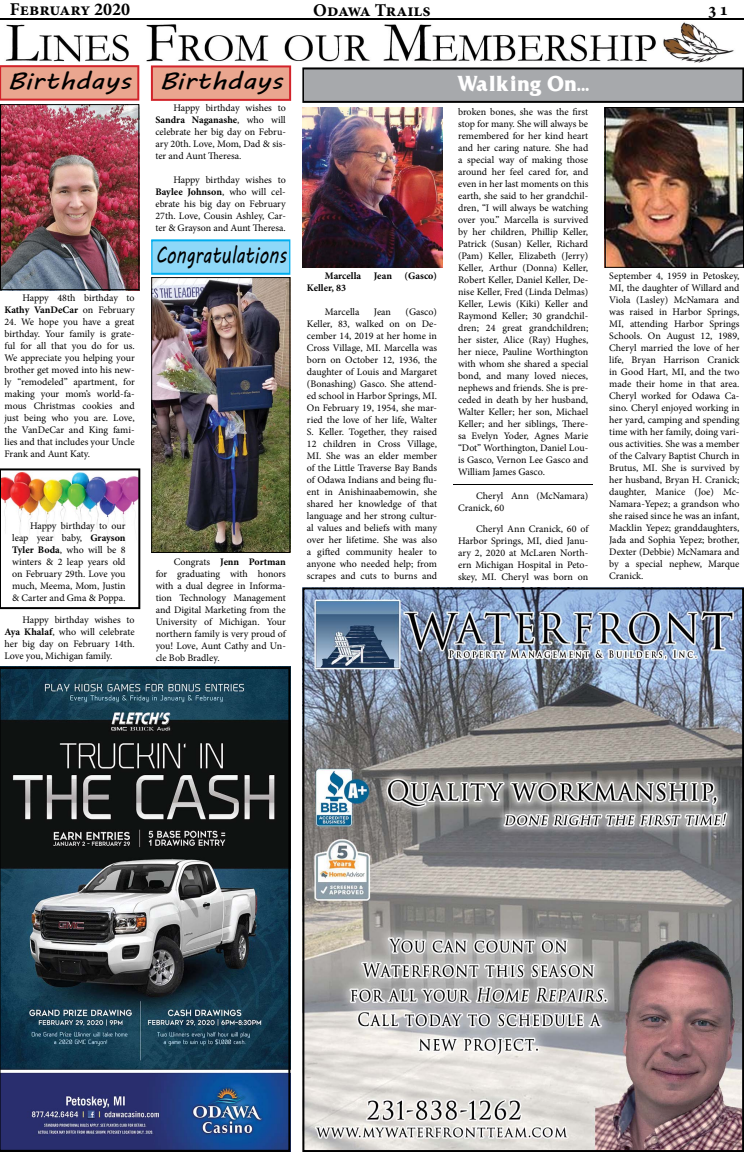
<style>
.page{position:relative;width:744px;height:1152px;background:#fff}
.page>*{position:absolute;margin:0;border:0;box-sizing:border-box;transform-origin:0 0}
.t1{font:24px "MV Boli";color:#000;scale:1.18 1}
.t2{font:24px "MV Boli";color:#000;scale:.76 1}
.t3{font:700 20px "Friz Quadrata";letter-spacing:-.01em;color:#fff;scale:.93 1}
.t4{font:700 18px "Minion Pro";color:#000}
.t5{font:10px/12px "Minion Pro";color:#000;text-align:justify}
.t6{font:700 10px "Minion Pro";color:#000}
.s1{font-weight:700}
</style>
<div class="page">
<hr style="left:0;top:18px;width:744px;height:2px;background:#000">
<img style="left:0;top:468px;width:140px;height:141px">
<img style="left:5px;top:22px;width:729px;height:41px">
<img style="left:302px;top:588px;width:442px;height:564px">
<img style="left:0;top:65px;width:139px;height:225px">
<img style="left:302px;top:67px;width:442px;height:201px">
<hr style="left:454px;top:484px;width:139px;height:2px;background:#000">
<img style="left:151px;top:277px;width:139px;height:276px">
<svg style="left:151px;top:239px;width:139px;height:36px"></svg>
<svg style="left:151px;top:65px;width:140px;height:36px"></svg>
<svg style="left:0;top:667px;width:290px;height:485px"></svg>
<h3 class="t4" style="left:10px;top:3px;width:122px">February 2020</h3>
<h3 class="t4" style="left:313px;top:4px;width:119px">Odawa Trails</h3>
<h3 class="t4" style="left:708px;top:2px;width:22px">31</h3>
<h1 class="t1" style="left:8px;top:70px;width:106px">Birthdays</h1>
<p class="t5" style="left:4px;top:293px;width:132px;text-align:right">Happy 48th birthday to<br><span class="s1">Kathy VanDeCar</span> on February</p>
<p class="t5" style="left:5px;top:317px;width:132px">24. We hope you have a great birthday. Your family is grate&shy;ful for all that you do for us.<br>We appreciate you helping your brother get moved into his new&shy;ly “remodeled” apartment, for making your mom’s world-fa&shy;mous Christmas cookies and just being who you are. Love, the VanDeCar and King fami&shy;lies and that includes your Uncle Frank and Aunt Katy.</p>
<p class="t5" style="left:12px;top:520px;width:115px;text-indent:18px">Happy birthday to our leap year baby, <span class="s1">Grayson Tyler Boda</span>, who will be 8 winters &amp; 2 leap years old on February 29th. Love you much, Meema, Mom, Justin &amp; Carter and Gma &amp; Poppa.</p>
<p class="t5" style="left:4px;top:615px;width:132px;text-indent:18px">Happy birthday wishes to <span class="s1">Aya Khalaf</span>, who will celebrate her big day on February 14th.<br>Love you, Michigan family.</p>
<h1 class="t1" style="left:159px;top:70px;width:106px">Birthdays</h1>
<p class="t5" style="left:155px;top:103px;width:132px;text-indent:18px">Happy birthday wishes to <span class="s1">Sandra Naganashe</span>, who will celebrate her big day on Febru&shy;ary 20th. Love, Mom, Dad &amp; sis&shy;ter and Aunt Theresa.</p>
<p class="t5" style="left:155px;top:175px;width:132px;text-indent:18px">Happy birthday wishes to <span class="s1">Baylee Johnson</span>, who will cel&shy;ebrate his big day on February 27th. Love, Cousin Ashley, Car&shy;ter &amp; Grayson and Aunt Theresa.</p>
<h1 class="t2" style="left:155px;top:244px;width:174px">Congratulations</h1>
<p class="t5" style="left:156px;top:556px;width:132px;text-indent:18px">Congrats <span class="s1">Jenn Portman </span>for graduating with honors with a dual degree in Informa&shy;tion Technology Management and Digital Marketing from the University of Michigan. Your northern family is very proud of you! Love, Aunt Cathy and Un&shy;cle Bob Bradley.</p>
<p class="t6" style="left:325px;top:272px;width:38px">Marcella</p>
<p class="t6" style="left:374px;top:272px;width:20px">Jean</p>
<p class="t6" style="left:405px;top:272px;width:34px">(Gasco)</p>
<p class="t6" style="left:307px;top:284px;width:41px">Keller, 83</p>
<p class="t5" style="left:325px;top:307px;width:36px">Marcella</p>
<p class="t5" style="left:374px;top:307px;width:19px">Jean</p>
<p class="t5" style="left:307px;top:307px;width:132px;text-indent:99px">(Gasco)<br>Keller, 83, walked on on De&shy;cember 14, 2019 at her home in Cross Village, MI. Marcella was born on October 12, 1936, the daughter of Louis and Margaret (Bonashing) Gasco. She attend&shy;ed school in Harbor Springs, MI.<br>On February 19, 1954, she mar&shy;ried the love of her life, Walter S. Keller. Together, they raised 12 children in Cross Village, MI. She was an elder member of the Little Traverse Bay Bands of Odawa Indians and being flu&shy;ent in Anishinaabemowin, she shared her knowledge of that language and her strong cultur&shy;al values and beliefs with many over her lifetime. She was also a gifted community healer to anyone who needed help; from scrapes and cuts to burns and</p>
<h2 class="t3" style="left:457px;top:73px;width:144px">Walking On...</h2>
<p class="t5" style="left:458px;top:106px;width:132px">broken bones, she was the first stop for many. She will always be remembered for her kind heart and her caring nature. She had a special way of making those around her feel cared for, and even in her last moments on this earth, she said to her grandchil&shy;dren, “I will always be watching over you.” Marcella is survived by her children, Phillip Keller, Patrick (Susan) Keller, Richard (Pam) Keller, Elizabeth (Jerry)<br>Keller, Arthur (Donna) Keller, Robert Keller, Daniel Keller, De&shy;nise Keller, Fred (Linda Delmas)<br>Keller, Lewis (Kiki) Keller and Raymond Keller; 30 grandchil&shy;dren; 24 great grandchildren; her sister, Alice (Ray) Hughes, her niece, Pauline Worthington with whom she shared a special bond, and many loved nieces, nephews and friends. She is pre&shy;ceded in death by her husband, Walter Keller; her son, Michael Keller; and her siblings, There&shy;sa Evelyn Yoder, Agnes Marie “Dot” Worthington, Daniel Lou&shy;is Gasco, Vernon Lee Gasco and William James Gasco.</p>
<p class="t5" style="left:458px;top:490px;width:132px;text-indent:18px">Cheryl Ann (McNamara)<br>Cranick, 60</p>
<p class="t5" style="left:458px;top:524px;width:132px;text-indent:18px">Cheryl Ann Cranick, 60 of Harbor Springs, MI, died Janu&shy;ary 2, 2020 at McLaren North&shy;ern Michigan Hospital in Peto&shy;skey, MI. Cheryl was born on</p>
<p class="t5" style="left:609px;top:270px;width:132px">September 4, 1959 in Petoskey, MI, the daughter of Willard and Viola (Lasley) McNamara and was raised in Harbor Springs, MI, attending Harbor Springs Schools. On August 12, 1989, Cheryl married the love of her life, Bryan Harrison Cranick in Good Hart, MI, and the two made their home in that area.<br>Cheryl worked for Odawa Ca&shy;sino. Cheryl enjoyed working in her yard, camping and spending time with her family, doing vari&shy;ous activities. She was a member of the Calvary Baptist Church in Brutus, MI. She is survived by her husband, Bryan H. Cranick; daughter, Manice (Joe) Mc-Namara-Yepez; a grandson who she raised since he was an infant, Macklin Yepez; granddaughters, Jada and Sophia Yepez; brother, Dexter (Debbie) McNamara and by a special nephew, Marque Cranick.</p>
</div>
